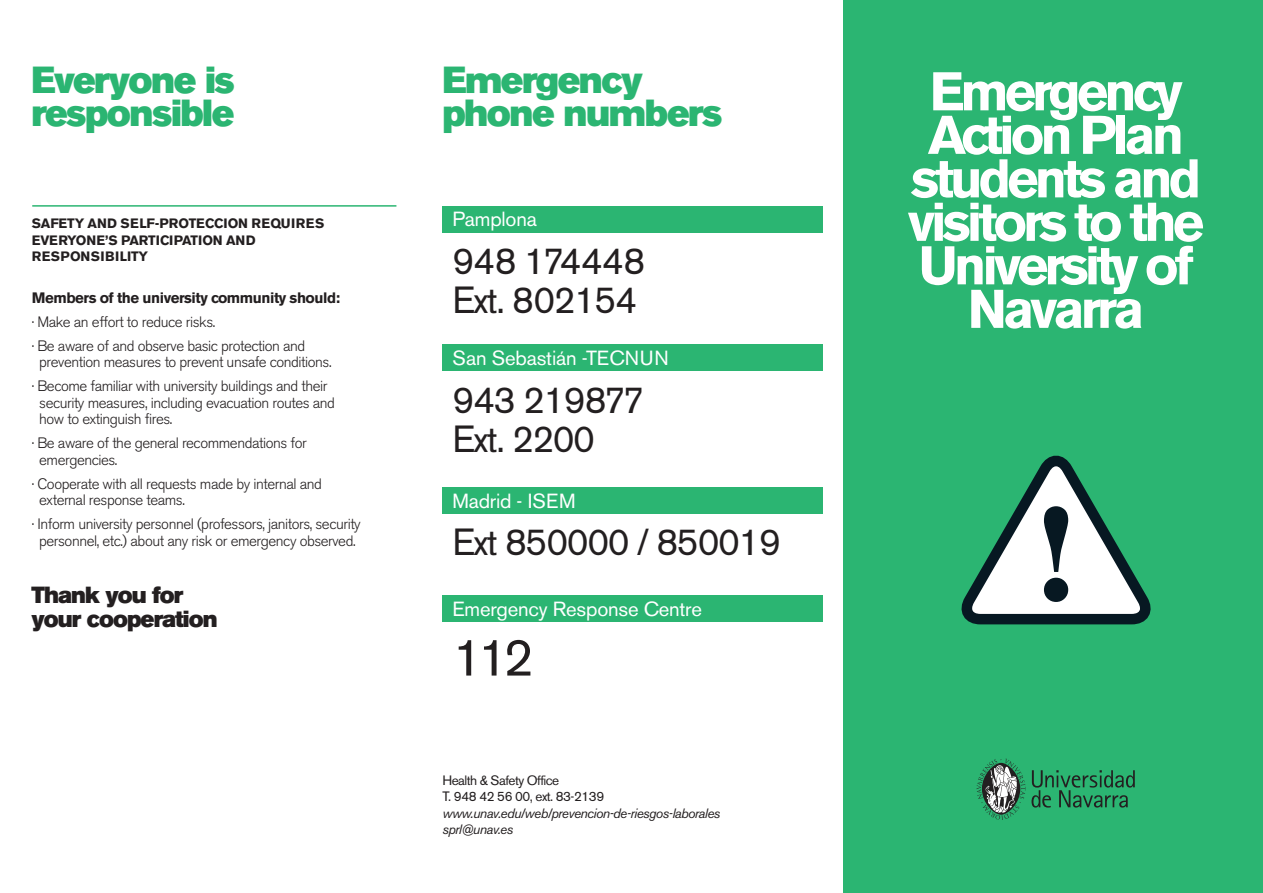
<style>
.page{position:relative;width:1263px;height:893px;background:#fff}
.page>*{position:absolute;margin:0;border:0;box-sizing:border-box;transform-origin:0 0}
.t1{font:700 54px/43.5px "Akzidenz Grotesk BE";letter-spacing:-.075em;color:#fff;text-align:center}
.t2{font:52.5px "Akzidenz Grotesk BE";color:#231f20}
.t3{font:37.5px/39px "Akzidenz Grotesk BE";letter-spacing:-.04em;color:#231f20}
.t4{font:37.35px/32.8px "Akzidenz Grotesk BE Super";letter-spacing:-.04em;color:#2bb572}
.t5{font:23.1px/24px "Akzidenz Grotesk BE Super";letter-spacing:-.04em;color:#231f20}
.t6{font:20.25px "Akzidenz Grotesk BE";letter-spacing:-.01em;color:#fff}
.t7{font:300 15px/16.5px "Akzidenz Grotesk BE";letter-spacing:-.03em;color:#231f20}
.t8{font:700 15px "Akzidenz Grotesk BE";letter-spacing:-.03em;color:#231f20}
.t9{font:700 13.5px/16.5px "Akzidenz Grotesk BE";letter-spacing:-.01em;color:#231f20}
.t10{font:italic 13.5px/16.2px "Akzidenz Grotesk BE";letter-spacing:-.04em;color:#231f20}
.t11{font:13.5px/16.2px "Akzidenz Grotesk BE";letter-spacing:-.04em;color:#231f20}
</style>
<div class="page">
<div style="left:843px;top:0;width:420px;height:893px;background:#2bb572"></div>
<hr style="left:32px;top:205px;width:364px;height:2px;background:#2bb572">
<div style="left:442px;top:206px;width:380px;height:26px;background:#2bb572"></div>
<div style="left:442px;top:345px;width:380px;height:26px;background:#2bb572"></div>
<div style="left:442px;top:487px;width:380px;height:26px;background:#2bb572"></div>
<div style="left:442px;top:595px;width:380px;height:27px;background:#2bb572"></div>
<svg style="left:963px;top:455px;width:188px;height:170px"></svg>
<svg style="left:1031px;top:770px;width:104px;height:38px"></svg>
<svg style="left:977px;top:758px;width:48px;height:62px"></svg>
<h3 class="t4" style="left:31px;top:64px;width:205px">Everyone is responsible</h3>
<p class="t9" style="left:32px;top:216px;width:294px">SAFETY AND SELF-PROTECCION REQUIRES<br>EVERYONE’S PARTICIPATION AND<br>RESPONSIBILITY</p>
<p class="t8" style="left:32px;top:289px;width:310px">Members of the university community should:</p>
<p class="t7" style="left:32px;top:310px;width:275px;line-height:24px">· Make an effort to reduce risks.<br>· Be aware of and observe basic protection and</p>
<p class="t7" style="left:32px;top:350px;width:301px;line-height:24px;text-align:center">prevention measures to prevent unsafe conditions.<br>· Become familiar with university buildings and their</p>
<p class="t7" style="left:39px;top:394px;width:297px">security measures, including evacuation routes and how to extinguish fires.</p>
<p class="t7" style="left:39px;top:435px;width:269px;text-indent:-8px">· Be aware of the general recommendations for emergencies.</p>
<p class="t7" style="left:39px;top:475px;width:284px;text-indent:-8px">· Cooperate with all requests made by internal and external response teams.</p>
<p class="t7" style="left:32px;top:516px;width:331px;text-align:center">· Inform university personnel (professors, janitors, security personnel, etc.) about any risk or emergency observed.</p>
<h3 class="t5" style="left:32px;top:584px;width:188px">Thank you for your cooperation</h3>
<h3 class="t4" style="left:442px;top:64px;width:282px">Emergency phone numbers</h3>
<h3 class="t6" style="left:452px;top:207px;width:86px">Pamplona</h3>
<h3 class="t3" style="left:452px;top:241px;width:194px">948 174448<br>Ext. 802154</h3>
<h3 class="t6" style="left:452px;top:346px;width:218px">San Sebastián -TECNUN</h3>
<h3 class="t3" style="left:452px;top:380px;width:193px">943 219877<br>Ext. 2200</h3>
<h3 class="t6" style="left:452px;top:488px;width:125px">Madrid - ISEM</h3>
<h3 class="t3" style="left:452px;top:523px;width:330px">Ext 850000 / 850019</h3>
<h3 class="t6" style="left:452px;top:597px;width:251px">Emergency Response Centre</h3>
<h2 class="t2" style="left:452px;top:626px;width:83px">112</h2>
<p class="t11" style="left:442px;top:772px;width:163px">Health &amp; Safety Office<br>T. 948 42 56 00, ext. 83-2139</p>
<p class="t10" style="left:442px;top:805px;width:279px">www.unav.edu/web/prevencion-de-riesgos-laborales sprl@unav.es</p>
<h1 class="t1" style="left:908px;top:70px;width:298px">Emergency<br>Action Plan students and visitors to the<br>University of<br>Navarra</h1>
</div>
